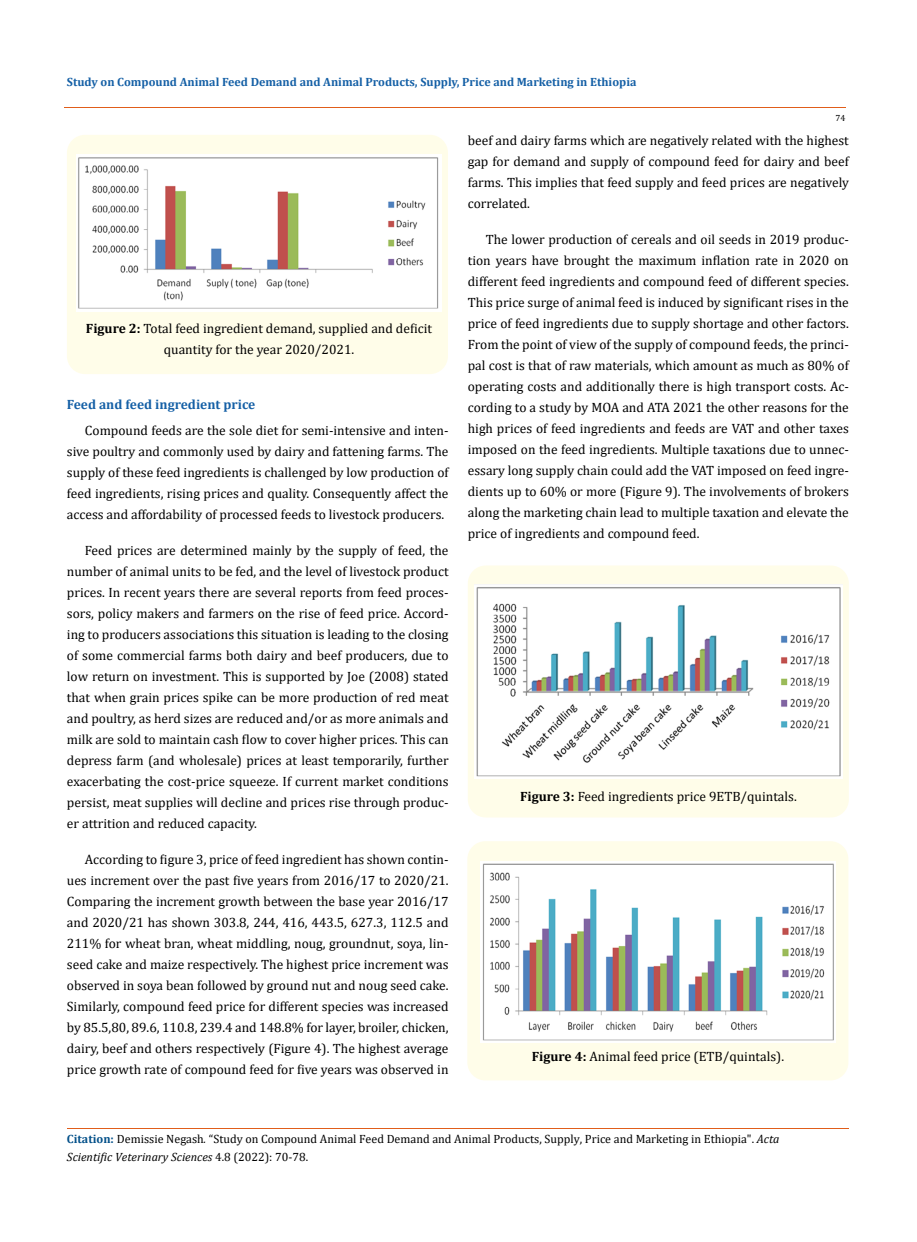
<style>
.page{position:relative;width:917px;height:1242px;background:#fff}
.page>*{position:absolute;margin:0;border:0;box-sizing:border-box;transform-origin:0 0}
.t1{font:13.5px/21px "Cambria";color:#000;text-align:justify}
.t2{font:700 13.5px "Cambria";color:#1560a6}
.t3{font:12px/18px "Cambria";color:#000}
.t4{font:700 12px "Cambria";color:#1560a6}
.t5{font:9px "Cambria";color:#000}
.s1{font-weight:700}
.s2{font-weight:700;color:#035089}
.s3{font-style:italic}
</style>
<div class="page">
<div style="left:67px;top:135px;width:381px;height:239px;background:#fffde9;border-radius:18px"></div>
<img style="left:76px;top:154px;width:366px;height:157px">
<div style="left:468px;top:566px;width:380px;height:252px;background:#fffde9;border-radius:18px"></div>
<img style="left:474px;top:585px;width:368px;height:193px">
<div style="left:467px;top:841px;width:381px;height:239px;background:#fffde9;border-radius:18px"></div>
<img style="left:480px;top:861px;width:355px;height:181px">
<hr style="left:64px;top:108px;width:781px;height:1px;background:#e05d1a">
<hr style="left:67px;top:1128px;width:781px;height:1px;background:#e05d1a">
<p class="t4" style="left:67px;top:73px;width:571px">Study on Compound Animal Feed Demand and Animal Products, Supply, Price and Marketing in Ethiopia</p>
<p class="t5" style="left:835px;top:113px;width:11px">74</p>
<p class="t1" style="left:86px;top:317px;width:348px;text-align:center"><span class="s1">Figure 2:</span> Total feed ingredient demand, supplied and deficit quantity for the year 2020/2021.</p>
<p class="t2" style="left:67px;top:395px;width:190px">Feed and feed ingredient price</p>
<p class="t1" style="left:67px;top:420px;width:383px;text-indent:18px">Compound feeds are the sole diet for semi-intensive and inten&shy;sive poultry and commonly used by dairy and fattening farms. The supply of these feed ingredients is challenged by low production of feed ingredients, rising prices and quality. Consequently affect the access and affordability of processed feeds to livestock producers.</p>
<p class="t1" style="left:67px;top:540px;width:383px;text-indent:18px">Feed prices are determined mainly by the supply of feed, the number of animal units to be fed, and the level of livestock product prices. In recent years there are several reports from feed proces&shy;sors, policy makers and farmers on the rise of feed price. Accord&shy;ing to producers associations this situation is leading to the closing of some commercial farms both dairy and beef producers, due to low return on investment. This is supported by Joe (2008) stated that when grain prices spike can be more production of red meat and poultry, as herd sizes are reduced and/or as more animals and milk are sold to maintain cash flow to cover higher prices. This can depress farm (and wholesale) prices at least temporarily, further exacerbating the cost-price squeeze. If current market conditions persist, meat supplies will decline and prices rise through produc&shy;er attrition and reduced capacity.</p>
<p class="t1" style="left:67px;top:849px;width:383px;text-indent:18px">According to figure 3, price of feed ingredient has shown contin&shy;ues increment over the past five years from 2016/17 to 2020/21.<br>Comparing the increment growth between the base year 2016/17 and 2020/21 has shown 303.8, 244, 416, 443.5, 627.3, 112.5 and 211% for wheat bran, wheat middling, noug, groundnut, soya, lin&shy;seed cake and maize respectively. The highest price increment was observed in soya bean followed by ground nut and noug seed cake.<br>Similarly, compound feed price for different species was increased by 85.5,80, 89.6, 110.8, 239.4 and 148.8% for layer, broiler, chicken, dairy, beef and others respectively (Figure 4). The highest average price growth rate of compound feed for five years was observed in</p>
<p class="t1" style="left:468px;top:130px;width:382px">beef and dairy farms which are negatively related with the highest gap for demand and supply of compound feed for dairy and beef farms. This implies that feed supply and feed prices are negatively correlated.</p>
<p class="t1" style="left:468px;top:229px;width:382px;text-indent:18px">The lower production of cereals and oil seeds in 2019 produc&shy;tion years have brought the maximum inflation rate in 2020 on different feed ingredients and compound feed of different species.<br>This price surge of animal feed is induced by significant rises in the price of feed ingredients due to supply shortage and other factors.<br>From the point of view of the supply of compound feeds, the princi&shy;pal cost is that of raw materials, which amount as much as 80% of operating costs and additionally there is high transport costs. Ac&shy;cording to a study by MOA and ATA 2021 the other reasons for the high prices of feed ingredients and feeds are VAT and other taxes imposed on the feed ingredients. Multiple taxations due to unnec&shy;essary long supply chain could add the VAT imposed on feed ingre&shy;dients up to 60% or more (Figure 9). The involvements of brokers along the marketing chain lead to multiple taxation and elevate the price of ingredients and compound feed.</p>
<p class="t1" style="left:520px;top:786px;width:278px"><span class="s1">Figure 3:</span> Feed ingredients price 9ETB/quintals.</p>
<p class="t1" style="left:531px;top:1046px;width:254px"><span class="s1">Figure 4:</span> Animal feed price (ETB/quintals).</p>
<p class="t3" style="left:67px;top:1130px;width:714px"><span class="s2">Citation:</span> Demissie Negash<span class="s3">.</span> “Study on Compound Animal Feed Demand and Animal Products, Supply, Price and Marketing in Ethiopia". <span class="s3">Acta<br>Scientific Veterinary Sciences</span> 4.8 (2022): 70-78.</p>
</div>
